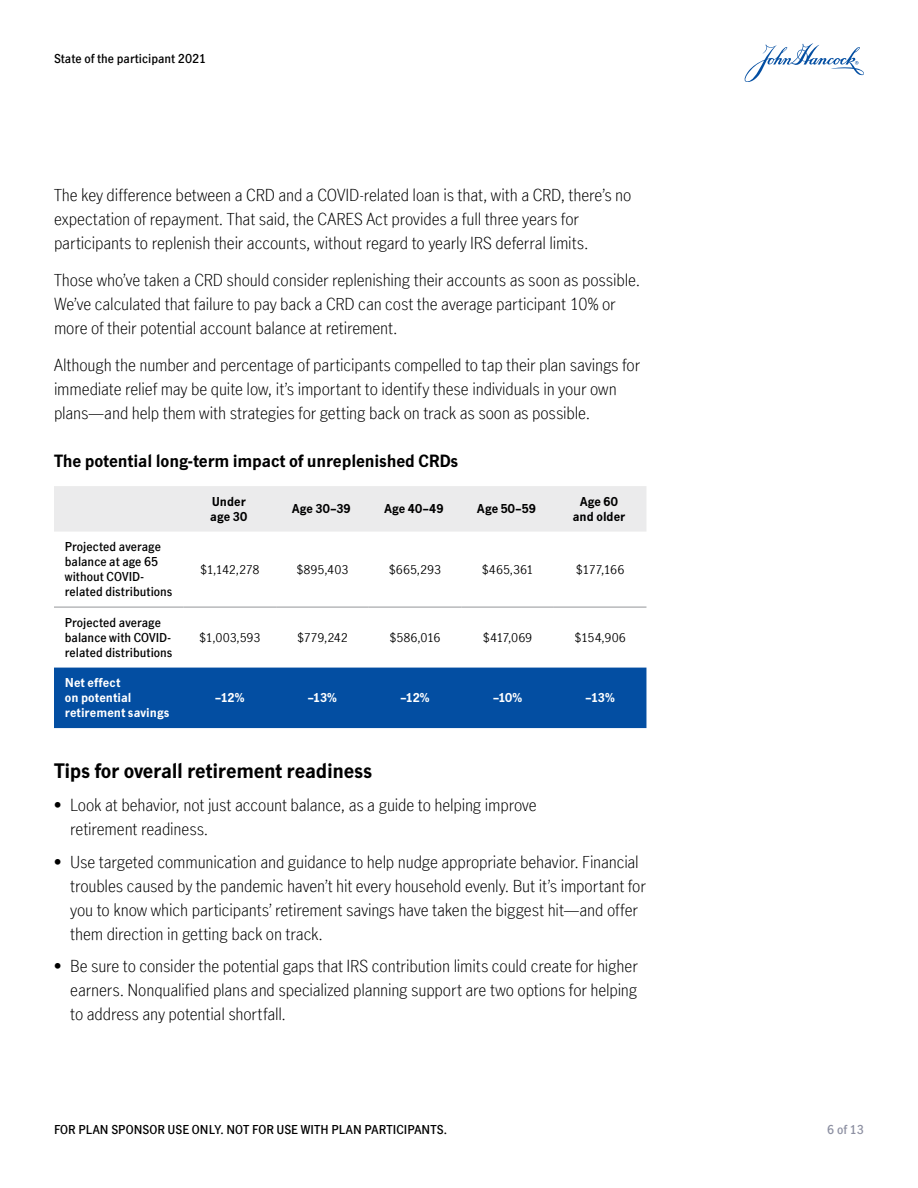
<style>
.page{position:relative;width:918px;height:1188px;background:#fff}
.page>*{position:absolute;margin:0;border:0;box-sizing:border-box;transform-origin:0 0}
.t1{font:700 19.5px "Manulife JH Sans Optimized";letter-spacing:-.015em;color:#000}
.t2{font:300 16.5px/24px "Manulife JH Sans Optimized";letter-spacing:-.005em;color:#000}
.t3{font:700 16.5px "Manulife JH Sans Optimized";letter-spacing:-.01em;color:#000}
.t4{font:600 12px/15px "Manulife JH Sans Optimized";letter-spacing:.005em;color:#000}
.t5{font:12px "Manulife JH Sans Optimized";letter-spacing:-.02em;color:#000}
.t6{font:700 12px/15px "Manulife JH Sans Optimized";letter-spacing:.005em;color:#fff}
.t7{font:700 12px/15px "Manulife JH Sans Optimized";letter-spacing:.005em;color:#000}
.t8{font:600 12px "Manulife JH Sans Optimized";color:#8d90a2}
</style>
<div class="page">
<div style="left:54px;top:486px;width:592px;height:46px;background:#ebebec"></div>
<div style="left:54px;top:668px;width:592px;height:60px;background:#034ea2"></div>
<hr style="left:54px;top:607px;width:130px;height:1px;background:#939598">
<hr style="left:184px;top:607px;width:92px;height:1px;background:#939598">
<hr style="left:276px;top:607px;width:93px;height:1px;background:#939598">
<hr style="left:369px;top:607px;width:92px;height:1px;background:#939598">
<hr style="left:461px;top:607px;width:93px;height:1px;background:#939598">
<hr style="left:554px;top:607px;width:92px;height:1px;background:#939598">
<svg style="left:745px;top:43px;width:119px;height:39px"></svg>
<p class="t4" style="left:54px;top:51px;width:154px">State of the participant 2021</p>
<p class="t2" style="left:54px;top:183px;width:579px">The key difference between a CRD and a COVID-related loan is that, with a CRD, there’s no expectation of repayment. That said, the CARES Act provides a full three years for participants to replenish their accounts, without regard to yearly IRS deferral limits.</p>
<p class="t2" style="left:54px;top:268px;width:588px">Those who’ve taken a CRD should consider replenishing their accounts as soon as possible.<br>We’ve calculated that failure to pay back a CRD can cost the average participant 10% or more of their potential account balance at retirement.</p>
<p class="t2" style="left:54px;top:352px;width:588px">Although the number and percentage of participants compelled to tap their plan savings for immediate relief may be quite low, it’s important to identify these individuals in your own plans—and help them with strategies for getting back on track as soon as possible.</p>
<p class="t3" style="left:54px;top:450px;width:406px">The potential long-term impact of unreplenished CRDs</p>
<p class="t7" style="left:210px;top:493px;width:38px">Under age 30</p>
<p class="t7" style="left:292px;top:501px;width:60px">Age 30–39</p>
<p class="t7" style="left:384px;top:501px;width:60px">Age 40–49</p>
<p class="t7" style="left:477px;top:501px;width:60px">Age 50–59</p>
<p class="t7" style="left:573px;top:493px;width:54px;text-align:center">Age 60 and older</p>
<p class="t4" style="left:65px;top:539px;width:109px">Projected average balance at age 65 without COVID&shy;related distributions</p>
<p class="t5" style="left:200px;top:561px;width:61px">$1,142,278</p>
<p class="t5" style="left:296px;top:561px;width:54px">$895,403</p>
<p class="t5" style="left:389px;top:561px;width:54px">$665,293</p>
<p class="t5" style="left:482px;top:561px;width:53px">$465,361</p>
<p class="t5" style="left:576px;top:561px;width:50px">$177,166</p>
<p class="t4" style="left:65px;top:614px;width:109px">Projected average balance with COVID&shy;related distributions</p>
<p class="t6" style="left:65px;top:675px;width:106px">Net effect<br>on potential retirement savings</p>
<p class="t5" style="left:199px;top:629px;width:63px">$1,003,593</p>
<p class="t5" style="left:297px;top:629px;width:52px">$779,242</p>
<p class="t5" style="left:389px;top:629px;width:53px">$586,016</p>
<p class="t5" style="left:483px;top:629px;width:51px">$417,069</p>
<p class="t5" style="left:574px;top:629px;width:53px">$154,906</p>
<p class="t6" style="left:215px;top:690px;width:31px">–12%</p>
<p class="t6" style="left:308px;top:690px;width:31px">–13%</p>
<p class="t6" style="left:400px;top:690px;width:31px">–12%</p>
<p class="t6" style="left:493px;top:690px;width:31px">–10%</p>
<p class="t6" style="left:586px;top:690px;width:31px">–13%</p>
<p class="t1" style="left:54px;top:758px;width:320px">Tips for overall retirement readiness</p>
<p class="t2" style="left:70px;top:792px;width:468px;text-indent:-16px">• Look at behavior, not just account balance, as a guide to helping improve retirement readiness.</p>
<p class="t2" style="left:70px;top:849px;width:577px;text-indent:-16px">• Use targeted communication and guidance to help nudge appropriate behavior. Financial troubles caused by the pandemic haven’t hit every household evenly. But it’s important for you to know which participants’ retirement savings have taken the biggest hit—and offer them direction in getting back on track.</p>
<p class="t2" style="left:70px;top:954px;width:569px;text-align:justify;text-indent:-16px">• Be sure to consider the potential gaps that IRS contribution limits could create for higher earners. Nonqualified plans and specialized planning support are two options for helping to address any potential shortfall.</p>
<p class="t4" style="left:54px;top:1121px;width:395px">FOR PLAN SPONSOR USE ONLY. NOT FOR USE WITH PLAN PARTICIPANTS.</p>
<p class="t8" style="left:827px;top:1121px;width:38px">6 of 13</p>
</div>
